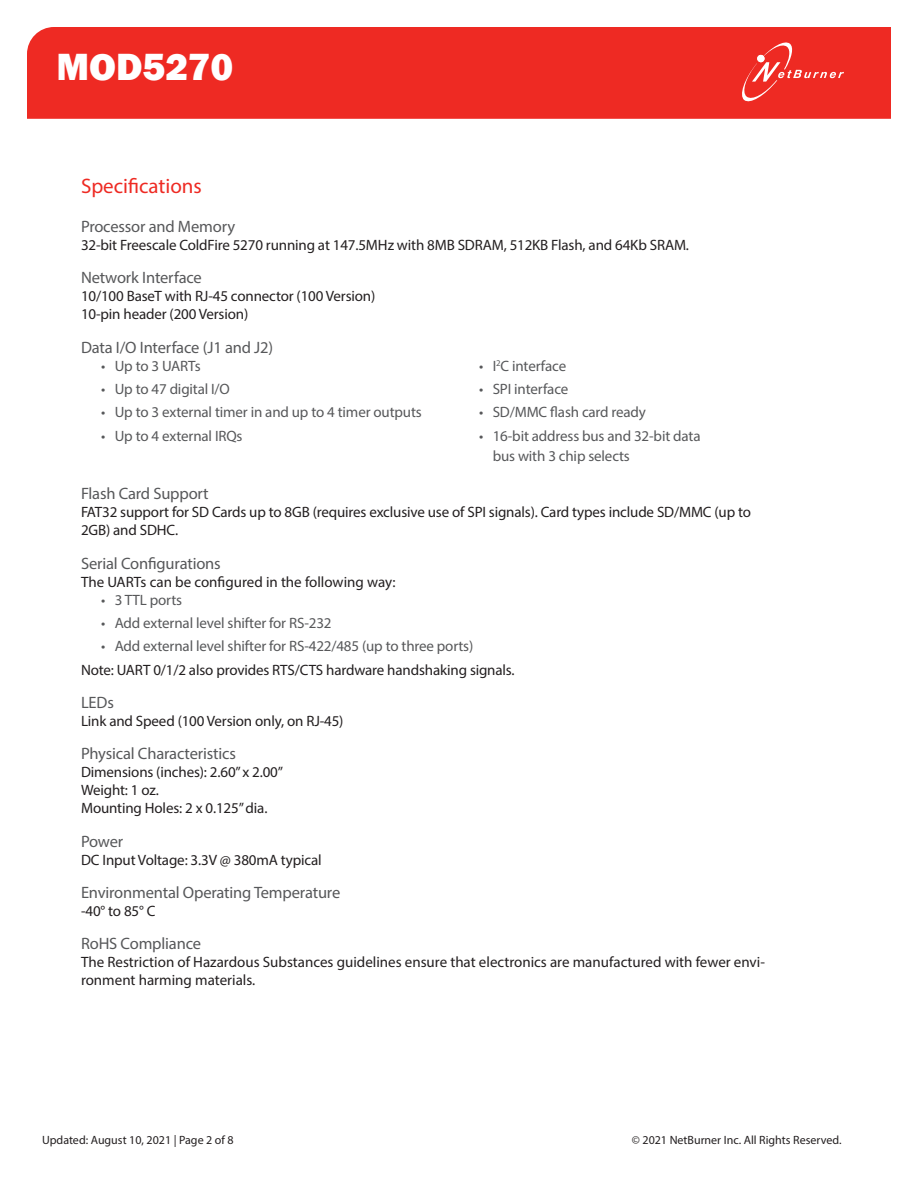
<style>
.page{position:relative;width:918px;height:1188px;background:#fff}
.page>*{position:absolute;margin:0;border:0;box-sizing:border-box;transform-origin:0 0}
.t1{font:800 39px "Franklin Gothic";color:#fff}
.NB_Subtitle{font:21px "Myriad Pro";color:#ee2a23}
.NB_Subtitle_2{font:16.5px "Myriad Pro";letter-spacing:-.01em;color:#57585a}
.t2{font:15px/18px "Myriad Pro";letter-spacing:-.01em;color:#231f20}
.t3{font:15px/19.8px "Myriad Pro";letter-spacing:-.01em;color:#57585a}
.t4{font:12px "Myriad Pro";color:#231f20}
</style>
<div class="page">
<div style="left:27px;top:27px;width:864px;height:92px;background:#ee2a23"></div>
<svg style="left:739px;top:39px;width:105px;height:66px;background:#ef3c36"></svg>
<h1 class="t1" style="left:56px;top:41px;width:178px">MOD5270</h1>
<p class="NB_Subtitle" style="left:81px;top:173px;width:122px">Specifications</p>
<p class="NB_Subtitle_2" style="left:81px;top:216px;width:156px">Processor and Memory</p>
<p class="t2" style="left:81px;top:236px;width:610px">32-bit Freescale ColdFire 5270 running at 147.5MHz with 8MB SDRAM, 512KB Flash, and 64Kb SRAM.</p>
<p class="NB_Subtitle_2" style="left:81px;top:268px;width:122px">Network Interface</p>
<p class="t2" style="left:81px;top:287px;width:296px">10/100 BaseT with RJ-45 connector (100 Version)</p>
<p class="t2" style="left:81px;top:305px;width:169px">10-pin header (200 Version)</p>
<p class="NB_Subtitle_2" style="left:81px;top:337px;width:194px">Data I/O Interface (J1 and J2)</p>
<p class="t3" style="left:101px;top:355px;width:101px">• Up to 3 UARTs</p>
<p class="t3" style="left:101px;top:379px;width:130px">• Up to 47 digital I/O</p>
<p class="t3" style="left:101px;top:402px;width:322px">• Up to 3 external timer in and up to 4 timer outputs</p>
<p class="t3" style="left:101px;top:426px;width:143px">• Up to 4 external IRQs</p>
<p class="t3" style="left:479px;top:355px;width:88px">• I<sup>2</sup>C interface</p>
<p class="t3" style="left:479px;top:379px;width:91px">• SPI interface</p>
<p class="t3" style="left:479px;top:402px;width:168px">• SD/MMC flash card ready</p>
<p class="t3" style="left:493px;top:426px;width:209px;text-indent:-14px">• 16-bit address bus and 32-bit data bus with 3 chip selects</p>
<p class="NB_Subtitle_2" style="left:81px;top:484px;width:129px">Flash Card Support</p>
<p class="t2" style="left:81px;top:503px;width:672px">FAT32 support for SD Cards up to 8GB (requires exclusive use of SPI signals). Card types include SD/MMC (up to<br>2GB) and SDHC.</p>
<p class="NB_Subtitle_2" style="left:81px;top:553px;width:141px">Serial Configurations</p>
<p class="t2" style="left:81px;top:572px;width:316px">The UARTs can be configured in the following way:</p>
<p class="t3" style="left:101px;top:589px;width:82px">• 3 TTL ports</p>
<p class="t3" style="left:101px;top:613px;width:232px">• Add external level shifter for RS-232</p>
<p class="t3" style="left:101px;top:636px;width:374px">• Add external level shifter for RS-422/485 (up to three ports)</p>
<p class="t2" style="left:81px;top:661px;width:435px">Note: UART 0/1/2 also provides RTS/CTS hardware handshaking signals.</p>
<p class="NB_Subtitle_2" style="left:81px;top:692px;width:34px">LEDs</p>
<p class="t2" style="left:81px;top:712px;width:264px">Link and Speed (100 Version only, on RJ-45)</p>
<p class="NB_Subtitle_2" style="left:81px;top:744px;width:156px">Physical Characteristics</p>
<p class="t2" style="left:81px;top:763px;width:204px">Dimensions (inches): 2.60” x 2.00”</p>
<p class="t2" style="left:81px;top:781px;width:79px">Weight: 1 oz.</p>
<p class="t2" style="left:81px;top:799px;width:188px">Mounting Holes: 2 x 0.125” dia.</p>
<p class="NB_Subtitle_2" style="left:81px;top:831px;width:44px">Power</p>
<p class="t2" style="left:81px;top:850px;width:242px">DC Input Voltage: 3.3V @ 380mA typical</p>
<p class="NB_Subtitle_2" style="left:81px;top:882px;width:261px">Environmental Operating Temperature</p>
<p class="t2" style="left:81px;top:902px;width:76px">-40° to 85° C</p>
<p class="NB_Subtitle_2" style="left:81px;top:934px;width:122px">RoHS Compliance</p>
<p class="t2" style="left:81px;top:953px;width:685px">The Restriction of Hazardous Substances guidelines ensure that electronics are manufactured with fewer envi&shy;ronment harming materials.</p>
<p class="t4" style="left:42px;top:1132px;width:193px">Updated: August 10, 2021 | Page 2 of 8</p>
<p class="t4" style="left:632px;top:1132px;width:211px">© 2021 NetBurner Inc. All Rights Reserved.</p>
</div>
